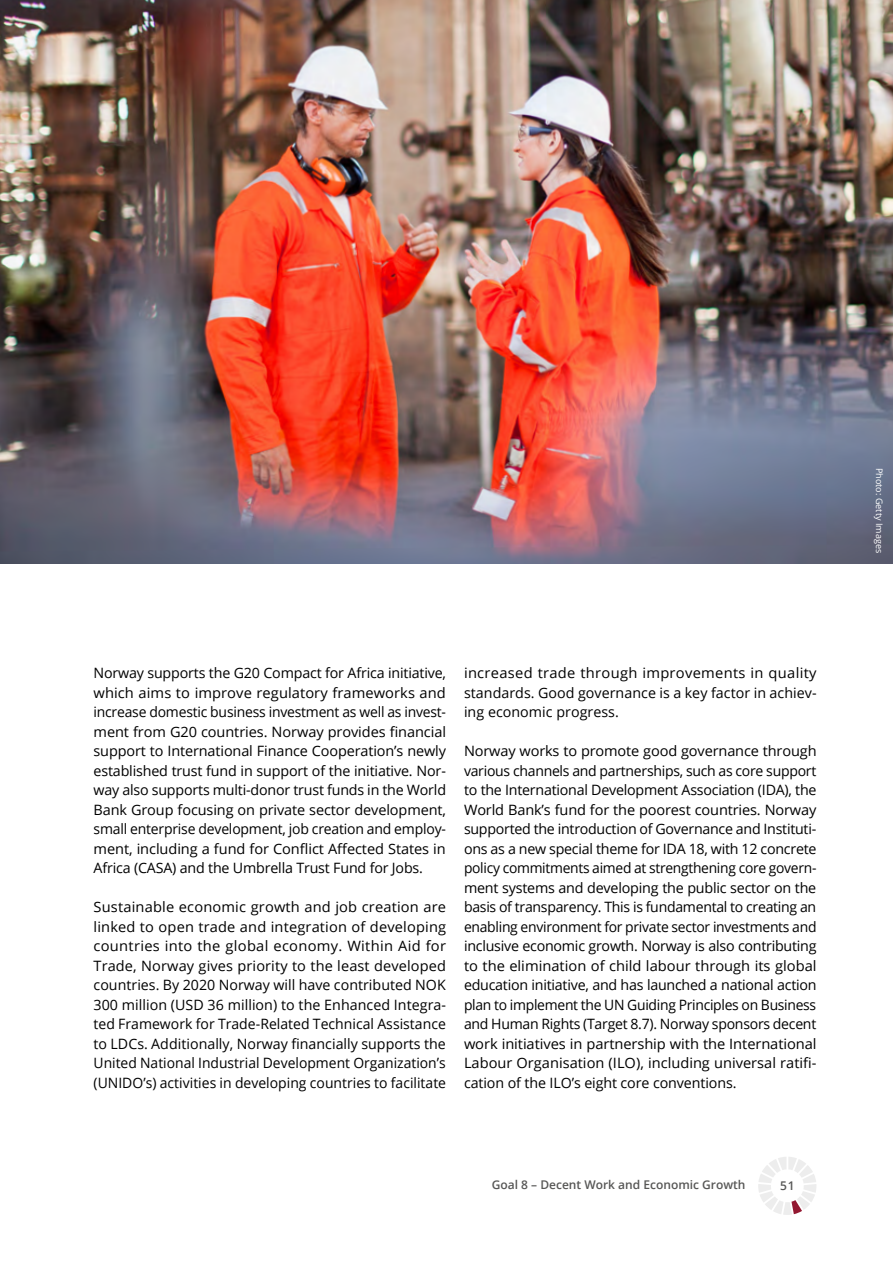
<style>
.page{position:relative;width:893px;height:1263px;background:#fff}
.page>*{position:absolute;margin:0;border:0;box-sizing:border-box;transform-origin:0 0}
.p_brød{font:14.25px/19.5px "Open Sans";letter-spacing:-.015em;color:#000;text-align:justify}
.t1{font:600 12px "Open Sans";color:#575756}
.t2{font:9px "Open Sans";letter-spacing:.005em;color:#fff}
</style>
<div class="page">
<img style="left:0;top:0;width:893px;height:563px">
<svg style="left:758px;top:1157px;width:58px;height:58px"></svg>
<p class="p_brød" style="left:94px;top:663px;width:354px">Norway supports the G20 Compact for Africa initiative, which aims to improve regulatory frameworks and increase domestic business investment as well as invest&shy;ment from G20 countries. Norway provides financial support to International Finance Cooperation’s newly established trust fund in support of the initiative. Nor&shy;way also supports multi-donor trust funds in the World Bank Group focusing on private sector development, small enterprise development, job creation and employ&shy;ment, including a fund for Conflict Affected States in Africa (CASA) and the Umbrella Trust Fund for Jobs.</p>
<p class="p_brød" style="left:94px;top:897px;width:354px">Sustainable economic growth and job creation are linked to open trade and integration of developing countries into the global economy. Within Aid for Trade, Norway gives priority to the least developed countries. By 2020 Norway will have contributed NOK 300 million (USD 36 million) to the Enhanced Integra&shy;ted Framework for Trade-Related Technical Assistance to LDCs. Additionally, Norway financially supports the United National Industrial Development Organization’s (UNIDO’s) activities in developing countries to facilitate</p>
<p class="p_brød" style="left:464px;top:663px;width:354px">increased trade through improvements in quality standards. Good governance is a key factor in achiev&shy;ing economic progress.</p>
<p class="p_brød" style="left:464px;top:741px;width:354px;text-align:left">Norway works to promote good governance through various channels and partnerships, such as core support to the International Development Association (IDA), the World Bank’s fund for the poorest countries. Norway supported the introduction of Governance and Instituti&shy;ons as a new special theme for IDA 18, with 12 concrete policy commitments aimed at strengthening core govern&shy;ment systems and developing the public sector on the basis of transparency. This is fundamental to creating an enabling environment for private sector investments and inclusive economic growth. Norway is also contributing to the elimination of child labour through its global education initiative, and has launched a national action plan to implement the UN Guiding Principles on Business and Human Rights (Target 8.7). Norway sponsors decent work initiatives in partnership with the International Labour Organisation (ILO), including universal ratifi----- cation of the ILO’s eight core conventions.</p>
<p class="t1" style="left:492px;top:1177px;width:255px">Goal 8 – Decent Work and Economic Growth</p>
<p class="t1" style="left:780px;top:1178px;width:16px">51</p>
<p class="t2" style="left:886px;top:468px;width:87px;rotate:90deg">Photo: Getty Images</p>
</div>
